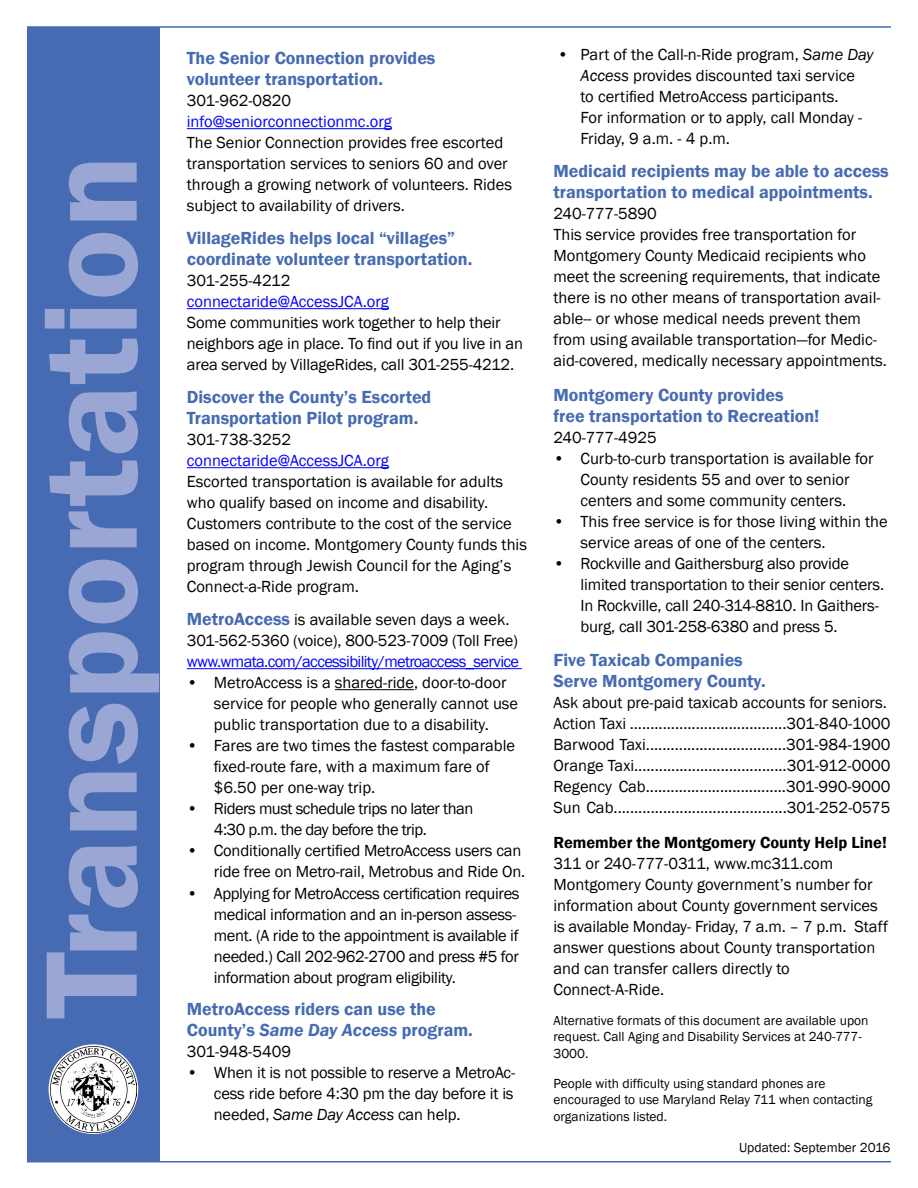
<style>
.page{position:relative;width:918px;height:1188px;background:#fff}
.page>*{position:absolute;margin:0;border:0;box-sizing:border-box;transform-origin:0 0}
.t1{font:600 135px "Franklin Gothic";color:#9aa6d4}
.t2{font:600 18px/21px "Franklin Gothic";color:#466bb3}
.t3{font:16.5px/21px "Franklin Gothic";color:#000}
.t4{font:16.5px/21px "Franklin Gothic";letter-spacing:-.02em;color:#000}
.t5{font:16.5px "Franklin Gothic";color:#00f}
.t6{font:16.5px/21px "Franklin Gothic";letter-spacing:-.03em;color:#000}
.t7{font:16.5px "Franklin Gothic";letter-spacing:-.04em;color:#00f}
.t8{font:600 16.5px "Franklin Gothic";color:#000}
.t9{font:13.5px/16.5px "Franklin Gothic";color:#000}
.s1{font-weight:600;font-size:18px;color:#466bb3}
.s2{font-style:italic}
</style>
<div class="page">
<div style="left:27px;top:27px;width:133px;height:1134px;background:#466bb3"></div>
<img style="left:50px;top:1047px;width:86px;height:85px">
<hr style="left:187px;top:128px;width:205px;height:1px;background:#00f">
<hr style="left:187px;top:308px;width:202px;height:1px;background:#00f">
<hr style="left:187px;top:467px;width:202px;height:1px;background:#00f">
<hr style="left:187px;top:668px;width:335px;height:1px;background:#00f">
<hr style="left:335px;top:689px;width:79px;height:1px;background:#000">
<hr style="left:27px;top:1161px;width:864px;height:1px;background:#466bb3">
<hr style="left:27px;top:26px;width:864px;height:2px;background:#466bb3">
<h1 class="t1" style="left:8px;top:1018px;width:865px;rotate:-90deg">Transportation</h1>
<p class="t2" style="left:187px;top:48px;width:250px">The Senior Connection provides volunteer transportation.</p>
<p class="t3" style="left:187px;top:91px;width:106px">301-962-0820</p>
<p class="t5" style="left:187px;top:112px;width:207px">info@seniorconnectionmc.org</p>
<p class="t3" style="left:187px;top:133px;width:327px">The Senior Connection provides free escorted transportation services to seniors 60 and over through a growing network of volunteers. Rides subject to availability of drivers.</p>
<p class="t2" style="left:187px;top:228px;width:287px">VillageRides helps local “villages” coordinate volunteer transportation.</p>
<p class="t3" style="left:187px;top:271px;width:105px">301-255-4212</p>
<p class="t5" style="left:187px;top:292px;width:204px">connectaride@AccessJCA.org</p>
<p class="t3" style="left:187px;top:313px;width:338px">Some communities work together to help their neighbors age in place. To find out if you live in an area served by VillageRides, call 301-255-4212.</p>
<p class="t2" style="left:187px;top:387px;width:246px">Discover the County’s Escorted<br>Transportation Pilot program.</p>
<p class="t3" style="left:187px;top:430px;width:106px">301-738-3252</p>
<p class="t5" style="left:187px;top:451px;width:204px">connectaride@AccessJCA.org</p>
<p class="t3" style="left:187px;top:472px;width:342px">Escorted transportation is available for adults who qualify based on income and disability.<br>Customers contribute to the cost of the service based on income. Montgomery County funds this program through Jewish Council for the Aging’s Connect-a-Ride program.</p>
<p class="t3" style="left:187px;top:610px;width:333px"><span class="s1">MetroAccess</span> is available seven days a week.<br>301-562-5360 (voice), 800-523-7009 (Toll Free)</p>
<p class="t7" style="left:187px;top:652px;width:334px">www.wmata.com/accessibility/metroaccess_service</p>
<p class="t3" style="left:214px;top:673px;width:306px;text-indent:-27px">• MetroAccess is a shared-ride, door-to-door service for people who generally cannot use public transportation due to a disability.</p>
<p class="t3" style="left:214px;top:736px;width:303px;text-indent:-27px">• Fares are two times the fastest comparable fixed-route fare, with a maximum fare of $6.50 per one-way trip.</p>
<p class="t6" style="left:214px;top:799px;width:261px;text-indent:-27px">• Riders must schedule trips no later than<br>4:30 p.m. the day before the trip.</p>
<p class="t3" style="left:187px;top:841px;width:340px;text-align:right">• Conditionally certified MetroAccess users can ride free on Metro-rail, Metrobus and Ride On.</p>
<p class="t4" style="left:214px;top:883px;width:307px;text-indent:-27px">• Applying for MetroAccess certification requires medical information and an in-person assess&shy;ment. (A ride to the appointment is available if needed.) Call 202-962-2700 and press #5 for information about program eligibility.</p>
<p class="t2" style="left:187px;top:999px;width:288px">MetroAccess riders can use the<br>County’s <span class="s2">Same Day Access</span> program.</p>
<p class="t3" style="left:187px;top:1042px;width:106px">301-948-5409</p>
<p class="t3" style="left:214px;top:1063px;width:303px;text-align:justify;text-indent:-27px">• When it is not possible to reserve a MetroAc&shy;cess ride before 4:30 pm the day before it is needed, <span class="s2">Same Day Access</span> can help.</p>
<p class="t3" style="left:580px;top:45px;width:295px;text-indent:-23px">• Part of the Call-n-Ride program, <span class="s2">Same Day Access</span> provides discounted taxi service<br>to certified MetroAccess participants.<br>For information or to apply, call Monday - Friday, 9 a.m. - 4 p.m.</p>
<p class="t2" style="left:554px;top:161px;width:337px">Medicaid recipients may be able to access transportation to medical appointments.</p>
<p class="t3" style="left:554px;top:204px;width:335px">240-777-5890<br>This service provides free transportation for Montgomery County Medicaid recipients who meet the screening requirements, that indicate there is no other means of transportation avail&shy;able-- or whose medical needs prevent them from using available transportation—for Medic&shy;aid-covered, medically necessary appointments.</p>
<p class="t2" style="left:554px;top:384px;width:268px">Montgomery County provides<br>free transportation to Recreation!</p>
<p class="t3" style="left:554px;top:427px;width:105px">240-777-4925</p>
<p class="t3" style="left:554px;top:448px;width:322px;text-align:center">• Curb-to-curb transportation is available for<br>County residents 55 and over to senior centers and some community centers.</p>
<p class="t3" style="left:580px;top:511px;width:309px;text-indent:-27px">• This free service is for those living within the service areas of one of the centers.</p>
<p class="t3" style="left:581px;top:553px;width:305px;text-indent:-27px">• Rockville and Gaithersburg also provide limited transportation to their senior centers.<br>In Rockville, call 240-314-8810. In Gaithers&shy;burg, call 301-258-6380 and press 5.</p>
<p class="t2" style="left:554px;top:650px;width:214px">Five Taxicab Companies<br>Serve Montgomery County.</p>
<p class="t3" style="left:554px;top:693px;width:338px">Ask about pre-paid taxicab accounts for seniors.<br>Action Taxi ......................................301-840-1000<br>Barwood Taxi..................................301-984-1900<br>Orange Taxi.....................................301-912-0000<br>Regency Cab..................................301-990-9000<br>Sun Cab..........................................301-252-0575</p>
<p class="t8" style="left:554px;top:832px;width:335px">Remember the Montgomery County Help Line!</p>
<p class="t3" style="left:554px;top:853px;width:336px">311 or 240-777-0311, www.mc311.com Montgomery County government’s number for information about County government services is available Monday- Friday, 7 a.m. – 7 p.m. Staff answer questions about County transportation and can transfer callers directly to Connect-A-Ride.</p>
<p class="t9" style="left:554px;top:1012px;width:317px">Alternative formats of this document are available upon request. Call Aging and Disability Services at 240-777-<br>3000.</p>
<p class="t9" style="left:554px;top:1075px;width:321px">People with difficulty using standard phones are encouraged to use Maryland Relay 711 when contacting organizations listed.</p>
<p class="t9" style="left:739px;top:1140px;width:153px">Updated: September 2016</p>
</div>
